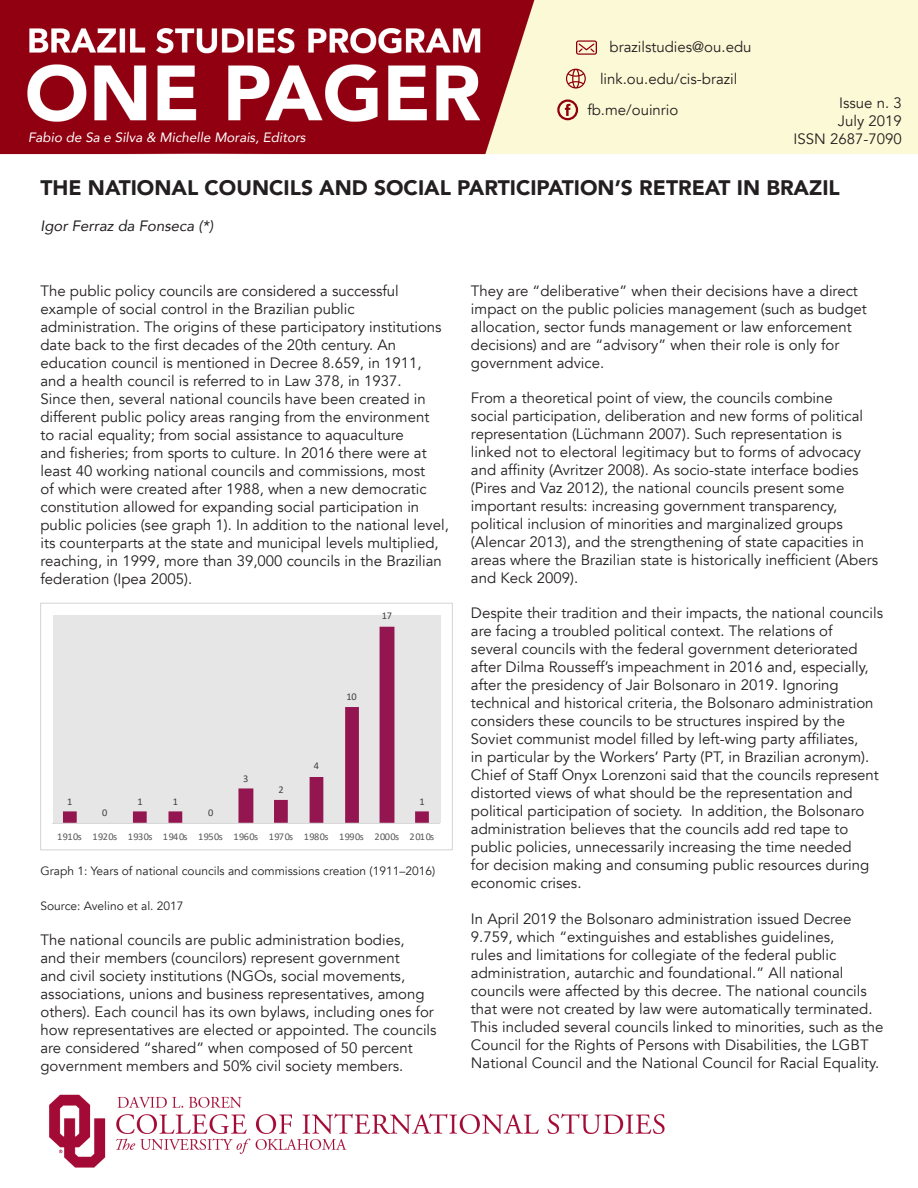
<style>
.page{position:relative;width:918px;height:1188px;background:#fff}
.page>*{position:absolute;margin:0;border:0;box-sizing:border-box;transform-origin:0 0}
.t1{font:900 21px "Avenir";color:#231f20}
.t2{font:15px/18px "Avenir";color:#231f20}
.t3{font:italic 15px "Avenir";color:#231f20}
.t4{font:italic 13.5px "Avenir";color:#fff}
.t5{font:12px "Avenir";color:#231f20}
.t6{font:10.35px "Calibri";letter-spacing:-.005em;color:#595959}
.t7{font:10.35px "Calibri";color:#404040}
</style>
<div class="page">
<img style="left:0;top:0;width:918px;height:1168px">
<svg style="left:566px;top:69px;width:20px;height:20px"></svg>
<svg style="left:576px;top:40px;width:21px;height:15px"></svg>
<div style="left:557px;top:99px;width:21px;height:21px;border:2px solid #8f000f;border-radius:9px"></div>
<svg style="left:565px;top:104px;width:5px;height:12px"></svg>
<div style="left:40px;top:281px;width:843px;height:791px;background:#fff"></div>
<div style="left:53px;top:615px;width:387px;height:208px;background:#e7e6e6"></div>
<svg style="left:63px;top:627px;width:366px;height:196px"></svg>
<hr style="left:52px;top:823px;width:388px;height:1px;background:#d9d9d9">
<div style="left:40px;top:603px;width:413px;height:247px;border:1px solid #d9d9d9"></div>
<p class="t4" style="left:28px;top:129px;width:279px">Fabio de Sa e Silva &amp; Michelle Morais, Editors</p>
<p class="t2" style="left:610px;top:39px;width:143px">brazilstudies@ou.edu</p>
<p class="t2" style="left:600px;top:70px;width:139px">link.ou.edu/cis-brazil</p>
<p class="t2" style="left:587px;top:101px;width:93px">fb.me/ouinrio</p>
<p class="t2" style="left:839px;top:94px;width:64px">Issue n. 3</p>
<p class="t2" style="left:838px;top:112px;width:65px">July 2019</p>
<p class="t2" style="left:794px;top:130px;width:110px">ISSN 2687-7090</p>
<p class="t1" style="left:40px;top:169px;width:801px">THE NATIONAL COUNCILS AND SOCIAL PARTICIPATION’S RETREAT IN BRAZIL</p>
<p class="t3" style="left:40px;top:216px;width:174px">Igor Ferraz da Fonseca (*)</p>
<p class="t2" style="left:40px;top:282px;width:410px">The public policy councils are considered a successful example of social control in the Brazilian public administration. The origins of these participatory institutions date back to the first decades of the 20th century. An education council is mentioned in Decree 8.659, in 1911, and a health council is referred to in Law 378, in 1937.<br>Since then, several national councils have been created in different public policy areas ranging from the environment<br>to racial equality; from social assistance to aquaculture<br>and fisheries; from sports to culture. In 2016 there were at least 40 working national councils and commissions, most<br>of which were created after 1988, when a new democratic constitution allowed for expanding social participation in public policies (see graph 1). In addition to the national level, its counterparts at the state and municipal levels multiplied, reaching, in 1999, more than 39,000 councils in the Brazilian federation (Ipea 2005).</p>
<p class="t7" style="left:243px;top:771px;width:7px">3</p>
<p class="t7" style="left:279px;top:782px;width:7px">2</p>
<p class="t7" style="left:382px;top:608px;width:12px">17</p>
<p class="t7" style="left:314px;top:758px;width:7px">4</p>
<p class="t7" style="left:346px;top:690px;width:12px">10</p>
<p class="t7" style="left:420px;top:794px;width:7px">1</p>
<p class="t6" style="left:57px;top:829px;width:379px">1910s 1920s 1930s 1940s 1950s 1960s 1970s 1980s 1990s 2000s 2010s</p>
<p class="t7" style="left:67px;top:794px;width:7px">1</p>
<p class="t7" style="left:138px;top:794px;width:7px">1</p>
<p class="t7" style="left:173px;top:794px;width:7px">1</p>
<p class="t7" style="left:102px;top:805px;width:7px">0</p>
<p class="t7" style="left:208px;top:805px;width:7px">0</p>
<p class="t5" style="left:40px;top:863px;width:396px">Graph 1: Years of national councils and commissions creation (1911–2016)</p>
<p class="t5" style="left:40px;top:899px;width:145px">Source: Avelino et al. 2017</p>
<p class="t2" style="left:40px;top:931px;width:398px">The national councils are public administration bodies,<br>and their members (councilors) represent government<br>and civil society institutions (NGOs, social movements, associations, unions and business representatives, among others). Each council has its own bylaws, including ones for how representatives are elected or appointed. The councils are considered “shared” when composed of 50 percent government members and 50% civil society members.</p>
<p class="t2" style="left:471px;top:282px;width:397px">They are “deliberative” when their decisions have a direct impact on the public policies management (such as budget allocation, sector funds management or law enforcement decisions) and are “advisory” when their role is only for government advice.</p>
<p class="t2" style="left:471px;top:389px;width:409px">From a theoretical point of view, the councils combine<br>social participation, deliberation and new forms of political representation (Lüchmann 2007). Such representation is linked not to electoral legitimacy but to forms of advocacy and affinity (Avritzer 2008). As socio-state interface bodies (Pires and Vaz 2012), the national councils present some important results: increasing government transparency, political inclusion of minorities and marginalized groups (Alencar 2013), and the strengthening of state capacities in areas where the Brazilian state is historically inefficient (Abers and Keck 2009).</p>
<p class="t2" style="left:471px;top:604px;width:414px">Despite their tradition and their impacts, the national councils are facing a troubled political context. The relations of<br>several councils with the federal government deteriorated after Dilma Rousseff’s impeachment in 2016 and, especially, after the presidency of Jair Bolsonaro in 2019. Ignoring technical and historical criteria, the Bolsonaro administration considers these councils to be structures inspired by the Soviet communist model filled by left-wing party affiliates,<br>in particular by the Workers’ Party (PT, in Brazilian acronym).<br>Chief of Staff Onyx Lorenzoni said that the councils represent distorted views of what should be the representation and political participation of society. In addition, the Bolsonaro administration believes that the councils add red tape to public policies, unnecessarily increasing the time needed<br>for decision making and consuming public resources during economic crises.</p>
<p class="t2" style="left:471px;top:910px;width:414px">In April 2019 the Bolsonaro administration issued Decree 9.759, which “extinguishes and establishes guidelines,<br>rules and limitations for collegiate of the federal public administration, autarchic and foundational.” All national councils were affected by this decree. The national councils that were not created by law were automatically terminated.<br>This included several councils linked to minorities, such as the Council for the Rights of Persons with Disabilities, the LGBT National Council and the National Council for Racial Equality.</p>
</div>
